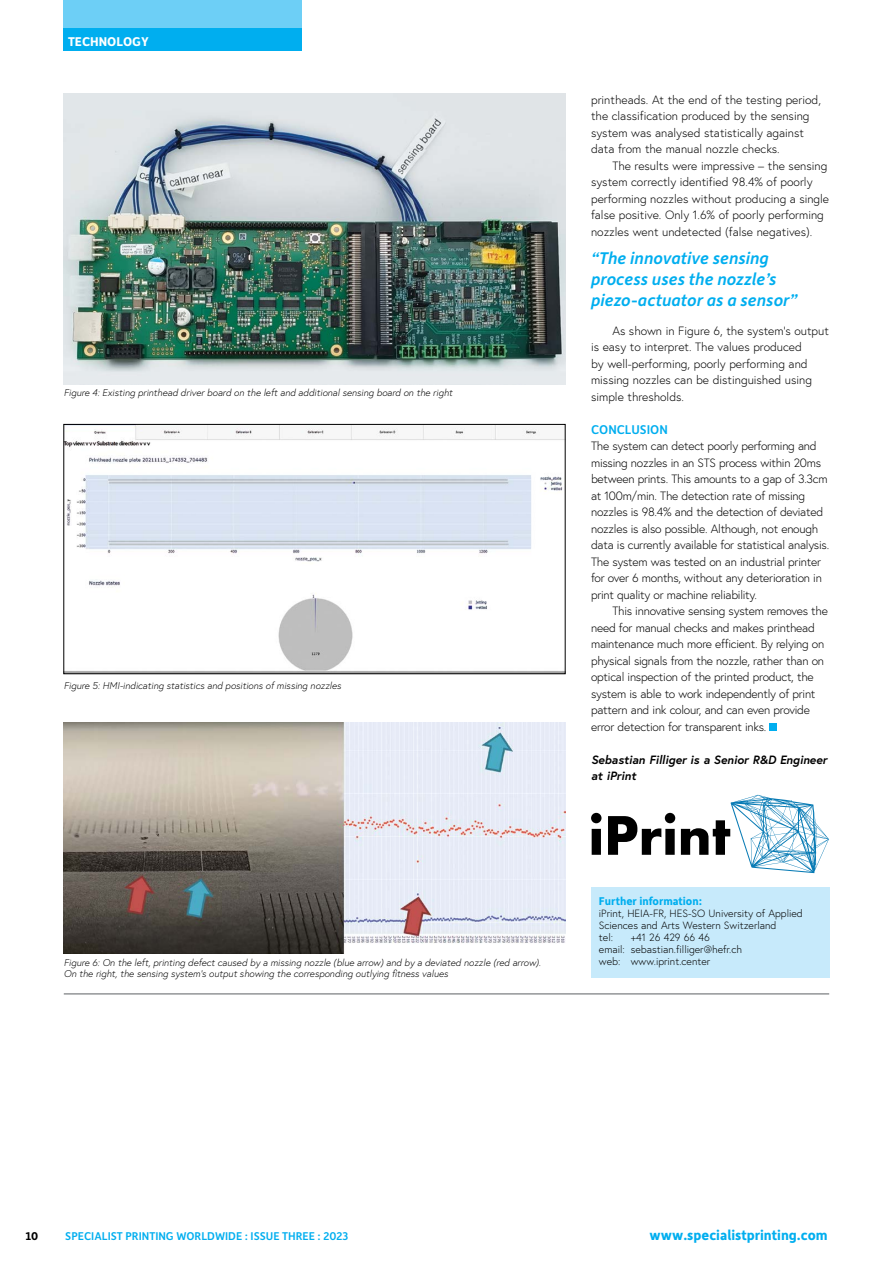
<style>
.page{position:relative;width:893px;height:1263px;background:#fff}
.page>*{position:absolute;margin:0;border:0;box-sizing:border-box;transform-origin:0 0}
.t1{font:italic 500 18px/21px "Depot New";color:#00aeef}
.t2{font:700 15px "Depot New";color:#00aeef}
.t3{font:500 13.5px "Depot New";color:#00aeef}
.t4{font:700 13.5px "Depot New";color:#fff}
.t5{font:300 12px/16.5px "Europa";letter-spacing:-.02em;color:#000}
.t6{font:300 12px/16.5px "Europa";color:#000}
.t7{font:italic 700 12px/16.5px "Europa";color:#000}
.t8{font:500 12px "Depot New";color:#00aeef}
.t9{font:700 12px "Depot New";color:#00aeef}
.t10{font:700 12px "Depot New";color:#000}
.t11{font:300 10.5px/12px "Europa";color:#000}
.t12{font:italic 300 9.75px/11.2px "Europa";color:#000}
</style>
<div class="page">
<div style="left:591px;top:887px;width:238px;height:91px;background:#c7eafb"></div>
<img style="left:65px;top:426px;width:499px;height:246px">
<div style="left:63px;top:424px;width:503px;height:250px;border:1px solid #000"></div>
<img style="left:64px;top:723px;width:502px;height:230px">
<img style="left:64px;top:93px;width:502px;height:291px">
<div style="left:769px;top:723px;width:8px;height:7px;background:#00aeef"></div>
<div style="left:64px;top:0;width:238px;height:51px;background:#6dcff6"></div>
<div style="left:64px;top:28px;width:238px;height:23px;background:#00aeef"></div>
<svg style="left:591px;top:813px;width:10px;height:42px"></svg>
<svg style="left:608px;top:813px;width:67px;height:42px"></svg>
<svg style="left:681px;top:794px;width:148px;height:79px"></svg>
<hr style="left:64px;top:993px;width:765px;height:2px;background:#939598">
<p class="t4" style="left:68px;top:32px;width:82px">TECHNOLOGY</p>
<p class="t12" style="left:64px;top:387px;width:390px">Figure 4: Existing printhead driver board on the left and additional sensing board on the right</p>
<p class="t12" style="left:64px;top:680px;width:279px">Figure 5: HMI-indicating statistics and positions of missing nozzles</p>
<p class="t12" style="left:64px;top:956px;width:479px">Figure 6: On the left, printing defect caused by a missing nozzle (blue arrow) and by a deviated nozzle (red arrow).<br>On the right, the sensing system’s output showing the corresponding outlying fitness values</p>
<p class="t6" style="left:591px;top:91px;width:231px">printheads. At the end of the testing period, the classification produced by the sensing system was analysed statistically against data from the manual nozzle checks.</p>
<p class="t6" style="left:591px;top:157px;width:240px;text-indent:21px">The results were impressive – the sensing system correctly identified 98.4% of poorly performing nozzles without producing a single false positive. Only 1.6% of poorly performing nozzles went undetected (false negatives).</p>
<h1 class="t1" style="left:591px;top:247px;width:208px">“The innovative sensing process uses the nozzle’s piezo-actuator as a sensor”</h1>
<p class="t6" style="left:591px;top:322px;width:239px;text-indent:21px">As shown in Figure 6, the system’s output is easy to interpret. The values produced<br>by well-performing, poorly performing and missing nozzles can be distinguished using simple thresholds.</p>
<p class="t3" style="left:591px;top:420px;width:78px">CONCLUSION</p>
<p class="t5" style="left:591px;top:437px;width:240px">The system can detect poorly performing and missing nozzles in an STS process within 20ms between prints. This amounts to a gap of 3.3cm at 100m/min. The detection rate of missing nozzles is 98.4% and the detection of deviated nozzles is also possible. Although, not enough data is currently available for statistical analysis.<br>The system was tested on an industrial printer for over 6 months, without any deterioration in print quality or machine reliability.</p>
<p class="t5" style="left:591px;top:602px;width:238px;text-indent:21px">This innovative sensing system removes the need for manual checks and makes printhead maintenance much more efficient. By relying on physical signals from the nozzle, rather than on optical inspection of the printed product, the system is able to work independently of print pattern and ink colour, and can even provide error detection for transparent inks.</p>
<p class="t7" style="left:591px;top:751px;width:237px">Sebastian Filliger is a Senior R&amp;D Engineer at iPrint</p>
<p class="t9" style="left:599px;top:893px;width:105px">Further information:</p>
<p class="t11" style="left:599px;top:907px;width:205px">iPrint, HEIA-FR, HES-SO University of Applied<br>Sciences and Arts Western Switzerland<br>tel:</p>
<p class="t11" style="left:599px;top:931px;width:145px;text-indent:32px">+41 26 429 66 46<br>email: sebastian.filliger@hefr.ch web: www.iprint.center</p>
<p class="t10" style="left:25px;top:1228px;width:14px">10</p>
<p class="t8" style="left:65px;top:1228px;width:285px">SPECIALIST PRINTING WORLDWIDE : ISSUE THREE : 2023</p>
<p class="t2" style="left:650px;top:1225px;width:180px">www.specialistprinting.com</p>
</div>
